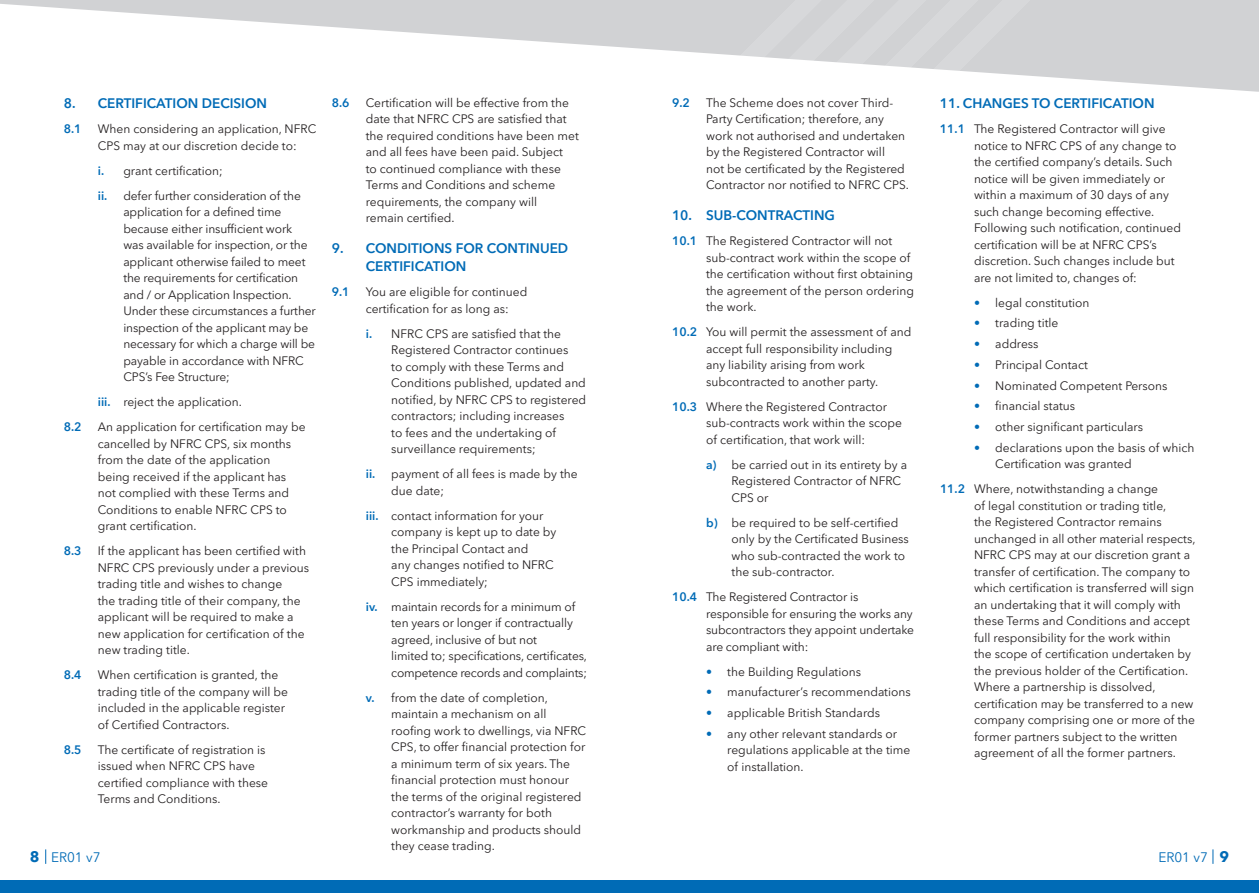
<style>
.page{position:relative;width:1259px;height:893px;background:#fff}
.page>*{position:absolute;margin:0;border:0;box-sizing:border-box;transform-origin:0 0}
.SUBHEAD{font:600 13.5px/18px "Avenir Next W1 G";color:#006bb6}
.t1{font:13.5px "Avenir Next W1 G";color:#006bb6}
.TEXT{font:12px/16.5px "Avenir Next W1 G";color:#231f20}
._0_0_Text{font:12px/16.5px "Avenir Next W1 G";color:#231f20}
.TEXT-2{font:600 12px "Avenir Next W1 G";color:#006bb6}
._0_0_Text-2{font:600 12px "Avenir Next W1 G";color:#006bb6}
.s1{font-weight:600;color:#006bb6}
.s2{color:#006bb6}
.s3{font-weight:700;font-size:15px}
</style>
<div class="page">
<svg style="left:0;top:0;width:687px;height:52px;fill:#d1d2d4"></svg>
<div style="left:687px;top:0;width:52px;height:56px;background:#d1d2d4"></div>
<div style="left:739px;top:0;width:52px;height:59px;background:#d1d2d4"></div>
<div style="left:791px;top:0;width:52px;height:63px;background:#d7d8da"></div>
<div style="left:843px;top:0;width:52px;height:67px;background:#d7d8da"></div>
<svg style="left:895px;top:0;width:364px;height:92px;background:#d8d9da"></svg>
<div style="left:0;top:880px;width:1259px;height:13px;background:#006bb6"></div>
<svg style="left:45px;top:849px;width:1px;height:15px"></svg>
<svg style="left:1212px;top:849px;width:1px;height:15px"></svg>
<p class="TEXT-2" style="left:332px;top:93px;width:19px">8.6</p>
<p class="TEXT" style="left:366px;top:93px;width:214px">Certification will be effective from the date that NFRC CPS are satisfied that the required conditions have been met and all fees have been paid. Subject<br>to continued compliance with these Terms and Conditions and scheme requirements, the company will<br>remain certified.</p>
<p class="SUBHEAD" style="left:366px;top:238px;width:204px;text-indent:-34px">9. CONDITIONS FOR CONTINUED<br>CERTIFICATION</p>
<p class="_0_0_Text-2" style="left:332px;top:282px;width:19px">9.1</p>
<p class="_0_0_Text" style="left:366px;top:283px;width:163px">You are eligible for continued certification for as long as:</p>
<p class="TEXT" style="left:391px;top:324px;width:196px;text-indent:-26px"><span class="s1">i.</span> NFRC CPS are satisfied that the<br>Registered Contractor continues<br>to comply with these Terms and<br>Conditions published, updated and notified, by NFRC CPS to registered contractors; including increases<br>to fees and the undertaking of surveillance requirements;</p>
<p class="TEXT" style="left:391px;top:465px;width:188px;text-indent:-26px"><span class="s1">ii.</span> payment of all fees is made by the due date;</p>
<p class="TEXT" style="left:391px;top:506px;width:167px;text-indent:-26px"><span class="s1">iii.</span> contact information for your company is kept up to date by the Principal Contact and<br>any changes notified to NFRC<br>CPS immediately;</p>
<p class="TEXT" style="left:391px;top:597px;width:197px;text-indent:-26px"><span class="s1">iv.</span> maintain records for a minimum of ten years or longer if contractually agreed, inclusive of but not<br>limited to; specifications, certificates, competence records and complaints;</p>
<p class="TEXT" style="left:391px;top:688px;width:196px;text-indent:-26px"><span class="s1">v.</span> from the date of completion, maintain a mechanism on all roofing work to dwellings, via NFRC<br>CPS, to offer financial protection for a minimum term of six years. The financial protection must honour the terms of the original registered contractor’s warranty for both workmanship and products should they cease trading.</p>
<p class="TEXT-2" style="left:672px;top:93px;width:19px">9.2</p>
<p class="TEXT" style="left:706px;top:93px;width:204px">The Scheme does not cover Third-Party Certification; therefore, any work not authorised and undertaken by the Registered Contractor will<br>not be certificated by the Registered Contractor nor notified to NFRC CPS.</p>
<p class="SUBHEAD" style="left:672px;top:205px;width:164px">10. SUB-CONTRACTING</p>
<p class="TEXT" style="left:706px;top:232px;width:209px;text-indent:-34px"><span class="s1">10.1</span> The Registered Contractor will not sub-contract work within the scope of the certification without first obtaining the agreement of the person ordering the work.</p>
<p class="TEXT" style="left:706px;top:323px;width:207px;text-indent:-34px"><span class="s1">10.2</span> You will permit the assessment of and accept full responsibility including any liability arising from work subcontracted to another party.</p>
<p class="TEXT" style="left:706px;top:397px;width:197px;text-indent:-34px"><span class="s1">10.3</span> Where the Registered Contractor sub-contracts work within the scope of certification, that work will:</p>
<p class="TEXT" style="left:731px;top:455px;width:177px;text-indent:-26px"><span class="s1">a)</span> be carried out in its entirety by a<br>Registered Contractor of NFRC<br>CPS or</p>
<p class="TEXT" style="left:731px;top:513px;width:179px;text-indent:-26px"><span class="s1">b)</span> be required to be self-certified only by the Certificated Business who sub-contracted the work to the sub-contractor.</p>
<p class="TEXT" style="left:706px;top:588px;width:209px;text-indent:-34px"><span class="s1">10.4</span> The Registered Contractor is responsible for ensuring the works any subcontractors they appoint undertake are compliant with:</p>
<p class="TEXT" style="left:706px;top:662px;width:156px"><span class="s2">•</span> the Building Regulations</p>
<p class="TEXT" style="left:706px;top:683px;width:206px"><span class="s2">•</span> manufacturer’s recommendations</p>
<p class="TEXT" style="left:706px;top:704px;width:175px"><span class="s2">•</span> applicable British Standards</p>
<p class="TEXT" style="left:727px;top:724px;width:184px;text-indent:-21px"><span class="s2">•</span> any other relevant standards or regulations applicable at the time of installation.</p>
<p class="SUBHEAD" style="left:64px;top:93px;width:205px">8. CERTIFICATION DECISION</p>
<p class="_0_0_Text-2" style="left:64px;top:119px;width:19px">8.1</p>
<p class="_0_0_Text" style="left:98px;top:119px;width:220px">When considering an application, NFRC<br>CPS may at our discretion decide to:</p>
<p class="TEXT" style="left:98px;top:161px;width:126px"><span class="s1">i.</span> grant certification;</p>
<p class="TEXT" style="left:123px;top:186px;width:194px;text-indent:-26px"><span class="s1">ii.</span> defer further consideration of the application for a defined time because either insufficient work<br>was available for inspection, or the applicant otherwise failed to meet the requirements for certification and / or Application Inspection.<br>Under these circumstances a further inspection of the applicant may be necessary for which a charge will be payable in accordance with NFRC CPS’s Fee Structure;</p>
<p class="TEXT" style="left:98px;top:392px;width:146px"><span class="s1">iii.</span> reject the application.</p>
<p class="TEXT-2" style="left:64px;top:417px;width:19px">8.2</p>
<p class="TEXT" style="left:98px;top:417px;width:209px">An application for certification may be cancelled by NFRC CPS, six months from the date of the application being received if the applicant has not complied with these Terms and<br>Conditions to enable NFRC CPS to grant certification.</p>
<p class="TEXT-2" style="left:64px;top:541px;width:19px">8.3</p>
<p class="TEXT" style="left:98px;top:541px;width:213px">If the applicant has been certified with NFRC CPS previously under a previous trading title and wishes to change<br>the trading title of their company, the applicant will be required to make a new application for certification of the new trading title.</p>
<p class="TEXT-2" style="left:64px;top:665px;width:19px">8.4</p>
<p class="TEXT" style="left:98px;top:665px;width:192px">When certification is granted, the trading title of the company will be included in the applicable register of Certified Contractors.</p>
<p class="TEXT-2" style="left:64px;top:740px;width:19px">8.5</p>
<p class="TEXT" style="left:98px;top:740px;width:172px">The certificate of registration is issued when NFRC CPS have certified compliance with these<br>Terms and Conditions.</p>
<p class="SUBHEAD" style="left:940px;top:93px;width:216px">11. CHANGES TO CERTIFICATION</p>
<p class="TEXT" style="left:974px;top:119px;width:209px;text-indent:-34px"><span class="s1">11.1</span> The Registered Contractor will give notice to NFRC CPS of any change to the certified company’s details. Such notice will be given immediately or within a maximum of 30 days of any such change becoming effective.<br>Following such notification, continued certification will be at NFRC CPS’s discretion. Such changes include but are not limited to, changes of:</p>
<p class="TEXT" style="left:974px;top:293px;width:117px"><span class="s2">•</span> legal constitution</p>
<p class="TEXT" style="left:974px;top:314px;width:86px"><span class="s2">•</span> trading title</p>
<p class="TEXT" style="left:974px;top:334px;width:66px"><span class="s2">•</span> address</p>
<p class="TEXT" style="left:974px;top:355px;width:115px"><span class="s2">•</span> Principal Contact</p>
<p class="TEXT" style="left:974px;top:376px;width:195px"><span class="s2">•</span> Nominated Competent Persons</p>
<p class="TEXT" style="left:974px;top:397px;width:103px"><span class="s2">•</span> financial status</p>
<p class="TEXT" style="left:974px;top:417px;width:171px"><span class="s2">•</span> other significant particulars</p>
<p class="TEXT" style="left:995px;top:438px;width:201px;text-indent:-21px"><span class="s2">•</span> declarations upon the basis of which<br>Certification was granted</p>
<p class="TEXT" style="left:974px;top:480px;width:223px;text-indent:-34px"><span class="s1">11.2</span> Where, notwithstanding a change<br>of legal constitution or trading title,<br>the Registered Contractor remains unchanged in all other material respects, NFRC CPS may at our discretion grant a transfer of certification. The company to which certification is transferred will sign an undertaking that it will comply with these Terms and Conditions and accept full responsibility for the work within<br>the scope of certification undertaken by the previous holder of the Certification.<br>Where a partnership is dissolved, certification may be transferred to a new company comprising one or more of the former partners subject to the written agreement of all the former partners.</p>
<p class="t1" style="left:30px;top:846px;width:72px"><span class="s3">8</span> ER01 v7</p>
<p class="t1" style="left:1158px;top:846px;width:72px">ER01 v7 <span class="s3">9</span></p>
</div>
